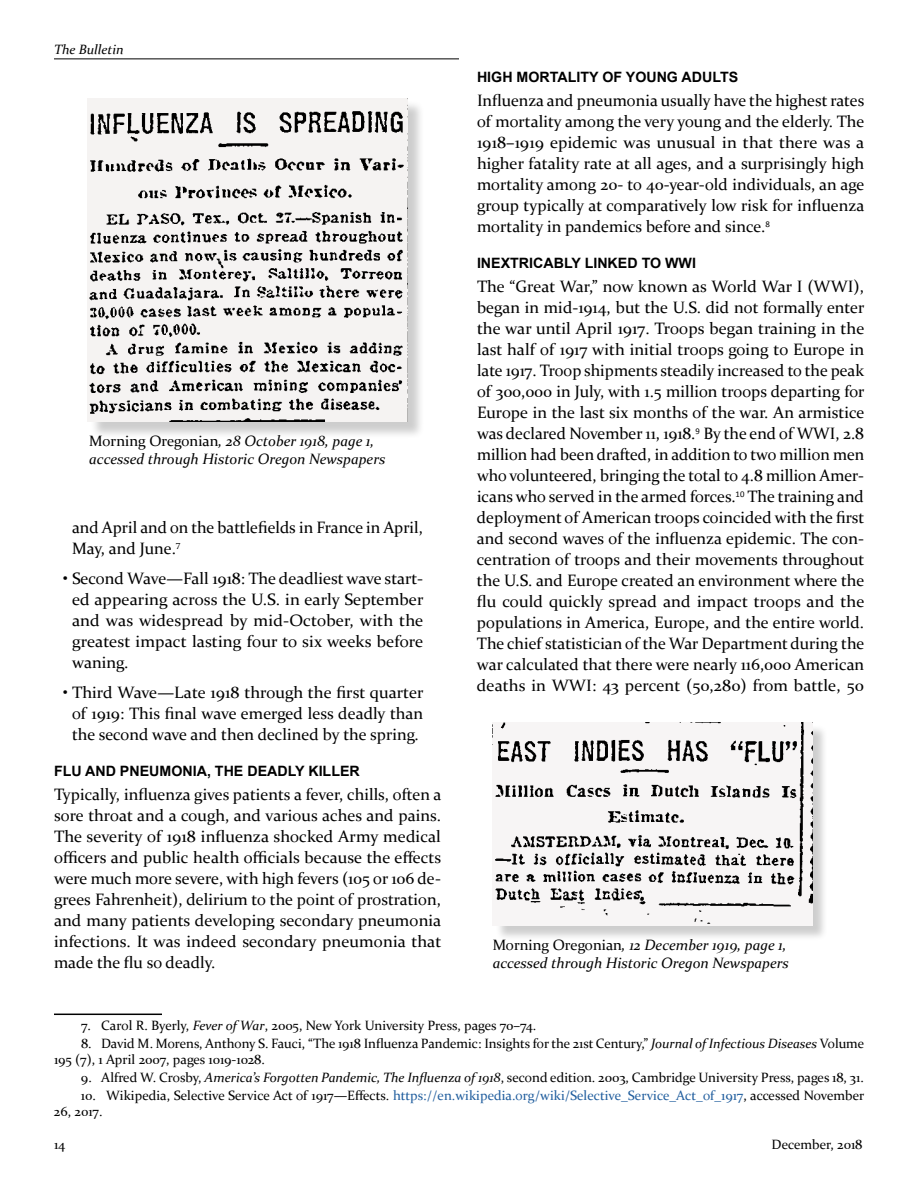
<style>
.page{position:relative;width:918px;height:1188px;background:#fff}
.page>*{position:absolute;margin:0;border:0;box-sizing:border-box;transform-origin:0 0}
.t1{font:16.5px/21px "Constantia";color:#000;text-align:justify}
.t2{font:italic 15px/18px "Constantia";color:#000}
.t3{font:700 14.25px "Arial";color:#000}
.t4{font:13.5px/16.2px "Constantia";color:#000}
.t5{font:italic 13.5px "Constantia";color:#000}
.s1{font-style:normal}
.s2{font-style:italic}
.s3{color:#215e9e}
</style>
<div class="page">
<hr style="left:54px;top:58px;width:405px;height:1px;background:#000">
<hr style="left:54px;top:1014px;width:108px;height:1px;background:#000">
<div style="left:90px;top:100px;width:335px;height:339px;background:#000;opacity:.2"></div>
<img style="left:88px;top:98px;width:319px;height:324px">
<div style="left:495px;top:725px;width:333px;height:217px;background:#000;opacity:.2"></div>
<img style="left:494px;top:722px;width:318px;height:203px">
<p class="t5" style="left:54px;top:40px;width:71px">The Bulletin</p>
<p class="t2" style="left:89px;top:431px;width:298px"><span class="s1">Morning Oregonian</span>, 28 October 1918, page 1, accessed through Historic Oregon Newspapers</p>
<p class="t1" style="left:72px;top:516px;width:352px">and April and on the battlefields in France in April,<br>May, and June.<sup>7</sup></p>
<p class="t1" style="left:72px;top:567px;width:353px;text-indent:-9px">• Second Wave—Fall 1918: The deadliest wave start&shy;ed appearing across the U.S. in early September and was widespread by mid-October, with the greatest impact lasting four to six weeks before waning.</p>
<p class="t1" style="left:63px;top:681px;width:362px;text-align:center">• Third Wave—Late 1918 through the first quarter of 1919: This final wave emerged less deadly than the second wave and then declined by the spring.</p>
<p class="t3" style="left:54px;top:761px;width:307px">FLU AND PNEUMONIA, THE DEADLY KILLER</p>
<p class="t1" style="left:54px;top:783px;width:389px">Typically, influenza gives patients a fever, chills, often a sore throat and a cough, and various aches and pains.<br>The severity of 1918 influenza shocked Army medical officers and public health officials because the effects were much more severe, with high fevers (105 or 106 de&shy;grees Fahrenheit), delirium to the point of prostration, and many patients developing secondary pneumonia infections. It was indeed secondary pneumonia that made the flu so deadly.</p>
<p class="t3" style="left:477px;top:68px;width:263px">HIGH MORTALITY OF YOUNG ADULTS</p>
<p class="t1" style="left:477px;top:90px;width:389px">Influenza and pneumonia usually have the highest rates of mortality among the very young and the elderly. The 1918–1919 epidemic was unusual in that there was a higher fatality rate at all ages, and a surprisingly high mortality among 20- to 40-year-old individuals, an age group typically at comparatively low risk for influenza mortality in pandemics before and since.<sup>8</sup></p>
<p class="t3" style="left:477px;top:254px;width:221px">INEXTRICABLY LINKED TO WWI</p>
<p class="t1" style="left:477px;top:276px;width:389px">The “Great War,” now known as World War I (WWI), began in mid-1914, but the U.S. did not formally enter the war until April 1917. Troops began training in the last half of 1917 with initial troops going to Europe in late 1917. Troop shipments steadily increased to the peak of 300,000 in July, with 1.5 million troops departing for Europe in the last six months of the war. An armistice was declared November 11, 1918.<sup>9</sup> By the end of WWI, 2.8 million had been drafted, in addition to two million men who volunteered, bringing the total to 4.8 million Amer&shy;icans who served in the armed forces.<sup>10</sup> The training and deployment of American troops coincided with the first and second waves of the influenza epidemic. The con&shy;centration of troops and their movements throughout the U.S. and Europe created an environment where the flu could quickly spread and impact troops and the populations in America, Europe, and the entire world.<br>The chief statistician of the War Department during the war calculated that there were nearly 116,000 American deaths in WWI: 43 percent (50,280) from battle, 50</p>
<p class="t2" style="left:493px;top:935px;width:298px"><span class="s1">Morning Oregonian</span>, 12 December 1919, page 1, accessed through Historic Oregon Newspapers</p>
<p class="t4" style="left:81px;top:1017px;width:457px">7. Carol R. Byerly, <span class="s2">Fever of War</span>, 2005, New York University Press, pages 70–74.</p>
<p class="t4" style="left:54px;top:1035px;width:812px;text-indent:27px">8. David M. Morens, Anthony S. Fauci, “The 1918 Influenza Pandemic: Insights for the 21st Century,” <span class="s2">Journal of Infectious Diseases</span> Volume<br>195 (7), 1 April 2007, pages 1019-1028.</p>
<p class="t4" style="left:81px;top:1069px;width:784px">9. Alfred W. Crosby, <span class="s2">America’s Forgotten Pandemic, The Influenza of 1918</span>, second edition. 2003, Cambridge University Press, pages 18, 31.</p>
<p class="t4" style="left:54px;top:1086px;width:812px;text-indent:27px">10. Wikipedia, Selective Service Act of 1917—Effects. <span class="s3">https://en.wikipedia.org/wiki/Selective_Service_Act_of_1917</span>, accessed November<br>26, 2017.</p>
<p class="t4" style="left:54px;top:1135px;width:13px">14</p>
<p class="t4" style="left:772px;top:1135px;width:92px">December, 2018</p>
</div>
